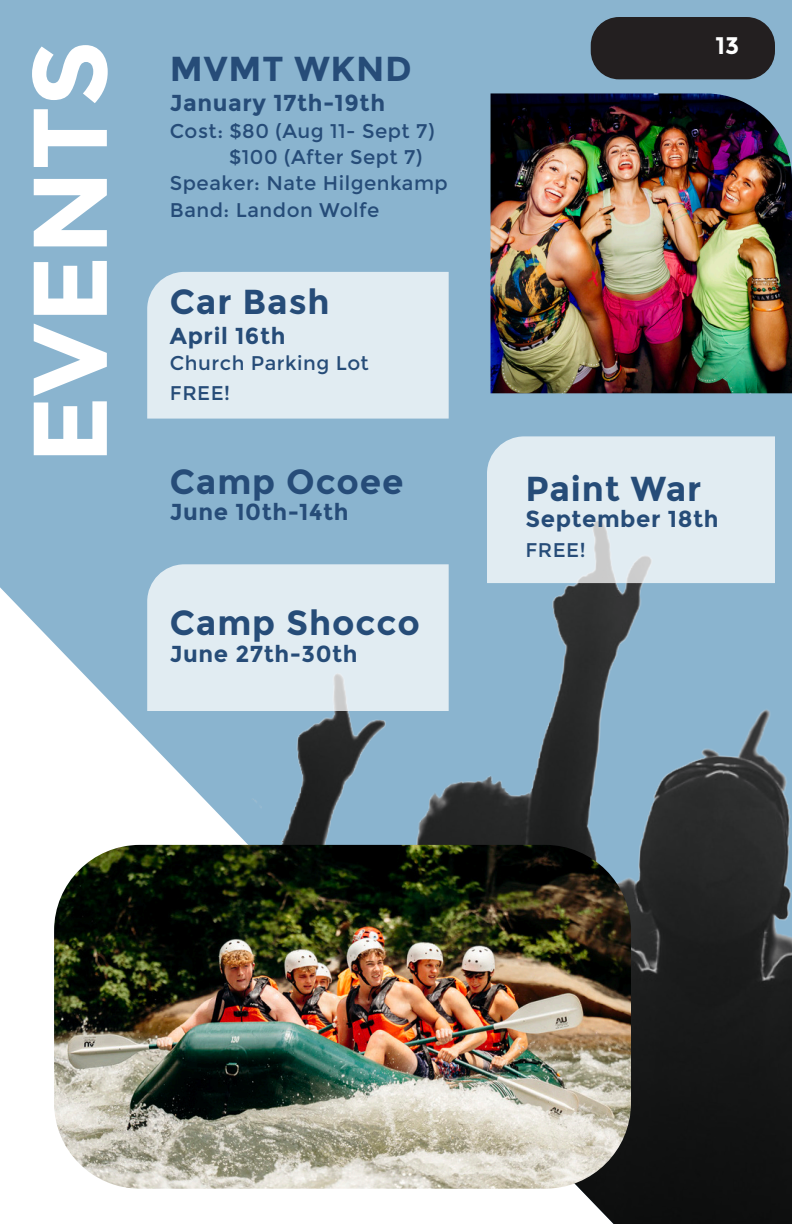
<style>
.page{position:relative;width:792px;height:1224px;background:#fff}
.page>*{position:absolute;margin:0;border:0;box-sizing:border-box;transform-origin:0 0}
.t1{font:700 104.6px "Montserrat";color:#fff}
.Body_Text{font:700 34.6px "Montserrat";letter-spacing:.025em;color:#264c78}
.t2{font:700 24px "Montserrat";color:#fff}
.Body_Text-2{font:700 23.2px "Montserrat";letter-spacing:.025em;color:#264c78}
.Body_Text-3{font:19.8px "Montserrat";letter-spacing:.025em;color:#264c78}
</style>
<div class="page">
<div style="left:0;top:0;width:792px;height:710px;background:#8ab4cf"></div>
<img style="left:118px;top:345px;width:674px;height:879px">
<img style="left:54px;top:845px;width:577px;height:344px">
<img style="left:491px;top:93px;width:301px;height:300px">
<div style="left:147px;top:272px;width:302px;height:147px;background:#e1ecf2"></div>
<div style="left:487px;top:436px;width:288px;height:147px;background:#e1ecf2"></div>
<div style="left:147px;top:564px;width:302px;height:147px;background:#e1ecf2"></div>
<div style="left:591px;top:17px;width:184px;height:62px;background:#231f20;border-radius:28px"></div>
<h1 class="t1" style="left:8px;top:464px;width:426px;rotate:-90deg">EVENTS</h1>
<p class="Body_Text" style="left:170px;top:49px;width:243px">MVMT WKND</p>
<p class="Body_Text-2" style="left:170px;top:89px;width:217px">January 17th-19th</p>
<p class="Body_Text-3" style="left:170px;top:119px;width:266px">Cost: $80 (Aug 11- Sept 7)</p>
<p class="Body_Text-3" style="left:229px;top:145px;width:195px">$100 (After Sept 7)</p>
<p class="Body_Text-3" style="left:170px;top:172px;width:280px">Speaker: Nate Hilgenkamp</p>
<p class="Body_Text-3" style="left:170px;top:198px;width:211px">Band: Landon Wolfe</p>
<p class="Body_Text" style="left:170px;top:281px;width:161px">Car Bash</p>
<p class="Body_Text-2" style="left:170px;top:322px;width:117px">April 16th</p>
<p class="Body_Text-3" style="left:170px;top:352px;width:201px">Church Parking Lot</p>
<p class="Body_Text-3" style="left:170px;top:381px;width:62px">FREE!</p>
<p class="Body_Text" style="left:170px;top:461px;width:235px">Camp Ocoee</p>
<p class="Body_Text-2" style="left:170px;top:498px;width:180px">June 10th-14th</p>
<p class="Body_Text" style="left:170px;top:603px;width:251px">Camp Shocco</p>
<p class="Body_Text-2" style="left:170px;top:640px;width:189px">June 27th-30th</p>
<p class="t2" style="left:715px;top:31px;width:25px">13</p>
<p class="Body_Text" style="left:526px;top:468px;width:177px">Paint War</p>
<p class="Body_Text-2" style="left:526px;top:505px;width:195px">September 18th</p>
<p class="Body_Text-3" style="left:526px;top:539px;width:62px">FREE!</p>
</div>
